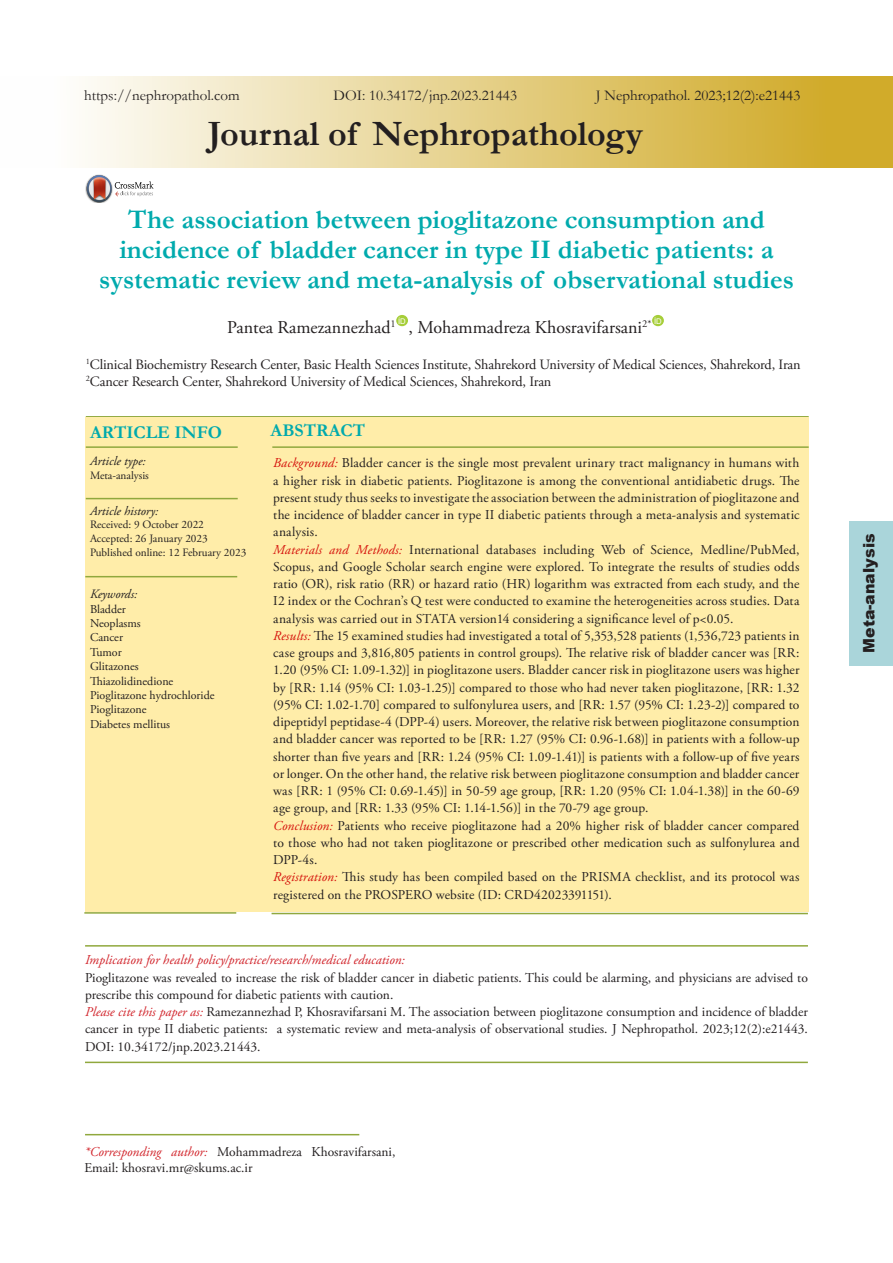
<style>
.page{position:relative;width:893px;height:1263px;background:#fff}
.page>*{position:absolute;margin:0;border:0;box-sizing:border-box;transform-origin:0 0}
.t1{font:700 36px "Garamond";color:#231f20}
.t2{font:700 27px/30px "Garamond";color:#00aaad;text-align:center}
.t3{font:18px "Adobe Garamond Pro";color:#231f20}
.t4{font:700 18px "Garamond";color:#00aaad}
.t5{font:900 15.75px "Arial";color:#231f20}
.t6{font:15px "Garamond";color:#231f20}
.t7{font:14.25px "Adobe Garamond Pro";letter-spacing:-.01em;color:#231f20}
.abstract{font:13.5px/17.2px "Adobe Garamond Pro";color:#231f20;text-align:justify}
.t8{font:italic 13.5px "Adobe Garamond Pro";color:#d1232a}
.t9{font:italic 12.75px "Adobe Garamond Pro";color:#231f20}
.t10{font:12px "Adobe Garamond Pro";color:#231f20}
.t11{font:11.25px "Adobe Garamond Pro";color:#231f20}
.t12{font:7.8px "Arial";color:#fff}
.s1{font-style:italic;color:#d5130c}
.s2{font-style:italic;color:#d1232a}
</style>
<div class="page">
<div style="left:0;top:76px;width:893px;height:92px;background:linear-gradient(to right,#fff,#cea51c)"></div>
<div style="left:396px;top:315px;width:12px;height:11px;background:#a6ce39;border-radius:50%"></div>
<div style="left:652px;top:315px;width:12px;height:11px;background:#a6ce39;border-radius:50%"></div>
<img style="left:85px;top:174px;width:17px;height:22px">
<svg style="left:87px;top:175px;width:67px;height:27px"></svg>
<hr style="left:85px;top:1134px;width:274px;height:1px;background:#90a83d">
<hr style="left:86px;top:416px;width:723px;height:1px;background:#90a83d">
<div style="left:85px;top:417px;width:724px;height:495px;background:#ffeda9"></div>
<hr style="left:86px;top:446px;width:152px;height:2px;background:#90a83d">
<hr style="left:272px;top:446px;width:537px;height:2px;background:#90a83d">
<hr style="left:86px;top:498px;width:152px;height:1px;background:#90a83d">
<hr style="left:85px;top:576px;width:152px;height:1px;background:#90a83d">
<hr style="left:85px;top:945px;width:723px;height:1px;background:#90a83d">
<hr style="left:85px;top:1061px;width:723px;height:2px;background:#90a83d">
<hr style="left:84px;top:912px;width:152px;height:2px;background:#90a83d">
<hr style="left:272px;top:913px;width:536px;height:1px;background:#90a83d">
<div style="left:849px;top:521px;width:44px;height:144px;background:#aad5da"></div>
<p class="t6" style="left:84px;top:85px;width:157px">https://nephropathol.com</p>
<p class="t6" style="left:333px;top:85px;width:185px">DOI: 10.34172/jnp.2023.21443</p>
<p class="t6" style="left:596px;top:85px;width:206px">J Nephropathol. 2023;12(2):e21443</p>
<p class="t1" style="left:208px;top:109px;width:436px">Journal of Nephropathology</p>
<p class="t2" style="left:99px;top:205px;width:696px">The association between pioglitazone consumption and incidence of bladder cancer in type II diabetic patients: a systematic review and meta-analysis of observational studies</p>
<p class="t3" style="left:227px;top:316px;width:170px">Pantea Ramezannezhad<sup>1</sup></p>
<p class="t12" style="left:398px;top:316px;width:9px">ID</p>
<p class="t3" style="left:408px;top:316px;width:245px">, Mohammadreza Khosravifarsani<sup>2*</sup></p>
<p class="t12" style="left:654px;top:316px;width:9px">ID</p>
<p class="t7" style="left:86px;top:356px;width:716px"><sup>1</sup>Clinical Biochemistry Research Center, Basic Health Sciences Institute, Shahrekord University of Medical Sciences, Shahrekord, Iran</p>
<p class="t7" style="left:86px;top:373px;width:467px"><sup>2</sup>Cancer Research Center, Shahrekord University of Medical Sciences, Shahrekord, Iran</p>
<p class="t4" style="left:90px;top:420px;width:134px">ARTICLE INFO</p>
<p class="t9" style="left:90px;top:453px;width:57px">Article type:</p>
<p class="t11" style="left:90px;top:468px;width:60px">Meta-analysis</p>
<p class="t9" style="left:90px;top:503px;width:70px">Article history:</p>
<p class="t11" style="left:90px;top:518px;width:115px">Received: 9 October 2022</p>
<p class="t11" style="left:90px;top:531px;width:119px">Accepted: 26 January 2023</p>
<p class="t11" style="left:90px;top:546px;width:158px">Published online: 12 February 2023</p>
<p class="t9" style="left:90px;top:586px;width:49px">Keywords:</p>
<p class="t10" style="left:90px;top:601px;width:37px">Bladder</p>
<p class="t10" style="left:90px;top:616px;width:52px">Neoplasms</p>
<p class="t10" style="left:90px;top:630px;width:35px">Cancer</p>
<p class="t10" style="left:90px;top:645px;width:33px">Tumor</p>
<p class="t10" style="left:90px;top:659px;width:50px">Glitazones</p>
<p class="t10" style="left:90px;top:673px;width:85px">Thiazolidinedione</p>
<p class="t10" style="left:90px;top:688px;width:126px">Pioglitazone hydrochloride</p>
<p class="t10" style="left:90px;top:702px;width:58px">Pioglitazone</p>
<p class="t10" style="left:90px;top:717px;width:82px">Diabetes mellitus</p>
<p class="t4" style="left:271px;top:418px;width:96px">ABSTRACT</p>
<p class="abstract" style="left:273px;top:455px;width:528px"><span class="s1">Background:</span> Bladder cancer is the single most prevalent urinary tract malignancy in humans with a higher risk in diabetic patients. Pioglitazone is among the conventional antidiabetic drugs. The present study thus seeks to investigate the association between the administration of pioglitazone and the incidence of bladder cancer in type II diabetic patients through a meta-analysis and systematic analysis.</p>
<p class="abstract" style="left:273px;top:541px;width:528px"><span class="s1">Materials and Methods:</span> International databases including Web of Science, Medline/PubMed, Scopus, and Google Scholar search engine were explored. To integrate the results of studies odds ratio (OR), risk ratio (RR) or hazard ratio (HR) logarithm was extracted from each study, and the I2 index or the Cochran’s Q test were conducted to examine the heterogeneities across studies. Data analysis was carried out in STATA version14 considering a significance level of p&lt;0.05.</p>
<p class="abstract" style="left:273px;top:627px;width:528px"><span class="s1">Results:</span> The 15 examined studies had investigated a total of 5,353,528 patients (1,536,723 patients in case groups and 3,816,805 patients in control groups). The relative risk of bladder cancer was [RR:<br>1.20 (95% CI: 1.09-1.32)] in pioglitazone users. Bladder cancer risk in pioglitazone users was higher by [RR: 1.14 (95% CI: 1.03-1.25)] compared to those who had never taken pioglitazone, [RR: 1.32 (95% CI: 1.02-1.70] compared to sulfonylurea users, and [RR: 1.57 (95% CI: 1.23-2)] compared to dipeptidyl peptidase-4 (DPP-4) users. Moreover, the relative risk between pioglitazone consumption and bladder cancer was reported to be [RR: 1.27 (95% CI: 0.96-1.68)] in patients with a follow-up shorter than five years and [RR: 1.24 (95% CI: 1.09-1.41)] is patients with a follow-up of five years or longer. On the other hand, the relative risk between pioglitazone consumption and bladder cancer was [RR: 1 (95% CI: 0.69-1.45)] in 50-59 age group, [RR: 1.20 (95% CI: 1.04-1.38)] in the 60-69 age group, and [RR: 1.33 (95% CI: 1.14-1.56)] in the 70-79 age group.</p>
<p class="abstract" style="left:273px;top:817px;width:528px"><span class="s1">Conclusion:</span> Patients who receive pioglitazone had a 20% higher risk of bladder cancer compared to those who had not taken pioglitazone or prescribed other medication such as sulfonylurea and DPP-4s.</p>
<p class="abstract" style="left:273px;top:869px;width:528px"><span class="s1">Registration:</span> This study has been compiled based on the PRISMA checklist, and its protocol was registered on the PROSPERO website (ID: CRD42023391151).</p>
<p class="t8" style="left:85px;top:952px;width:321px">Implication for health policy/practice/research/medical education:</p>
<p class="abstract" style="left:85px;top:969px;width:724px">Pioglitazone was revealed to increase the risk of bladder cancer in diabetic patients. This could be alarming, and physicians are advised to prescribe this compound for diabetic patients with caution.</p>
<p class="abstract" style="left:85px;top:1003px;width:724px"><span class="s2">Please cite this paper as:</span> Ramezannezhad P, Khosravifarsani M. The association between pioglitazone consumption and incidence of bladder cancer in type II diabetic patients: a systematic review and meta-analysis of observational studies. J Nephropathol. 2023;12(2):e21443.<br>DOI: 10.34172/jnp.2023.21443.</p>
<p class="abstract" style="left:84px;top:1144px;width:313px;line-height:16.2px"><span class="s2">*Corresponding author:</span> Mohammadreza Khosravifarsani,<br>Email: khosravi.mr@skums.ac.ir</p>
<p class="t5" style="left:857px;top:653px;width:121px;rotate:-90deg">Meta-analysis</p>
</div>
